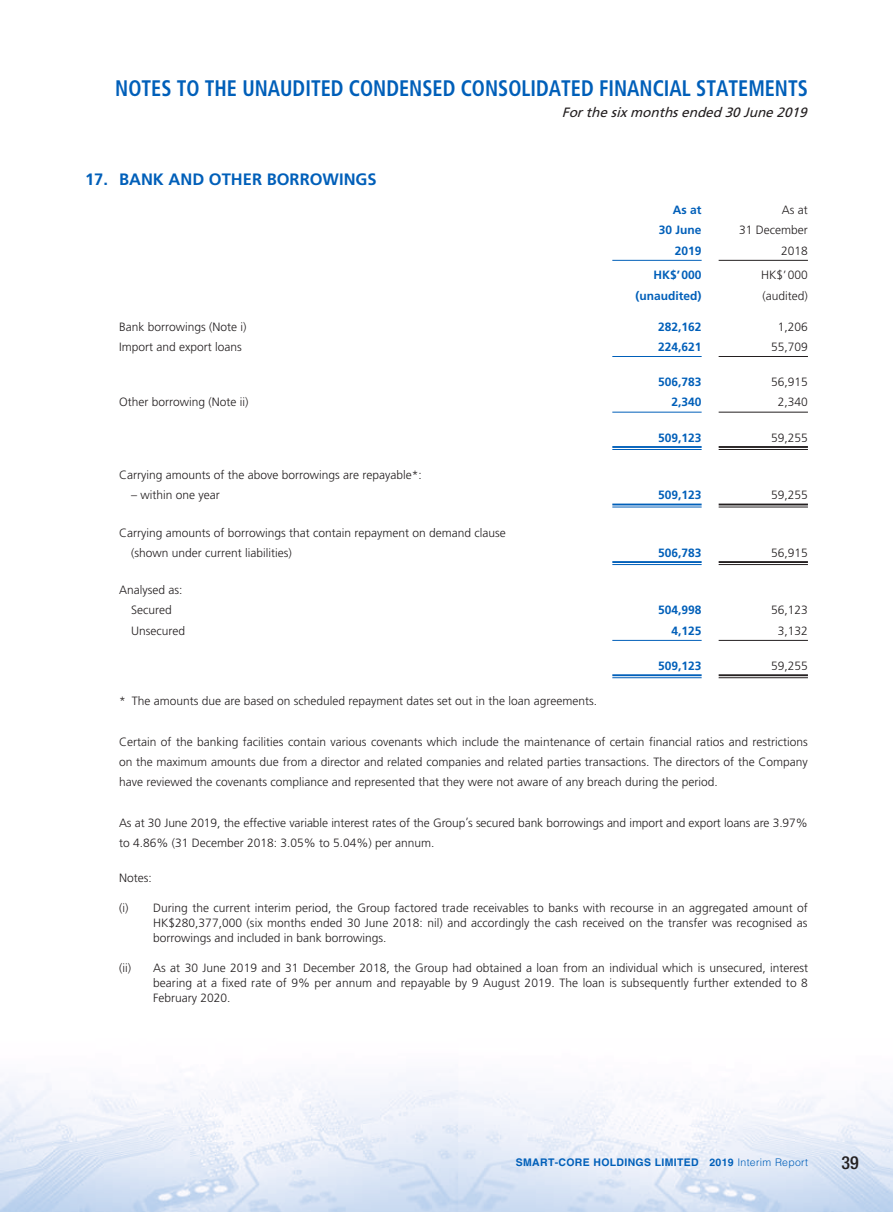
<style>
.page{position:relative;width:893px;height:1212px;background:#fff}
.page>*{position:absolute;margin:0;border:0;box-sizing:border-box;transform-origin:0 0}
.t1{font:700 condensed 22.5px "Frutiger LT Std";color:#005fb9;scale:.9 1}
.t2{font:500 condensed 18px "Helvetica Neue LT Std";color:#231f20}
.t3{font:700 16.5px "Frutiger LT Std";color:#005fb9}
.t4{font:italic 13.5px "Frutiger LT Std";color:#231f20}
.t5{font:300 12px/20.2px "Frutiger LT Std";color:#231f20;text-align:justify}
.t6{font:700 12px/20.2px "Frutiger LT Std";color:#005fb9;text-align:right}
.t7{font:700 10.5px "Helvetica LT Std";letter-spacing:.03em;color:#005fb9}
.s1{font-weight:300}
</style>
<div class="page">
<img style="left:0;top:639px;width:893px;height:573px">
<svg style="left:604px;top:259px;width:106px;height:419px"></svg>
<hr style="left:612px;top:260px;width:90px;height:1px;background:#005fb9">
<hr style="left:719px;top:260px;width:89px;height:1px;background:#231f20">
<hr style="left:612px;top:356px;width:90px;height:1px;background:#005fb9">
<hr style="left:719px;top:356px;width:89px;height:1px;background:#231f20">
<hr style="left:612px;top:412px;width:90px;height:1px;background:#005fb9">
<hr style="left:719px;top:412px;width:89px;height:1px;background:#231f20">
<hr style="left:612px;top:446px;width:90px;height:2px;background:#005fb9">
<hr style="left:612px;top:449px;width:90px;height:1px;background:#005fb9">
<hr style="left:719px;top:446px;width:89px;height:2px;background:#231f20">
<hr style="left:719px;top:449px;width:89px;height:1px;background:#231f20">
<hr style="left:612px;top:504px;width:90px;height:1px;background:#005fb9">
<hr style="left:612px;top:507px;width:90px;height:1px;background:#005fb9">
<hr style="left:719px;top:504px;width:89px;height:1px;background:#231f20">
<hr style="left:719px;top:507px;width:89px;height:1px;background:#231f20">
<hr style="left:612px;top:561px;width:90px;height:2px;background:#005fb9">
<hr style="left:612px;top:564px;width:90px;height:1px;background:#005fb9">
<hr style="left:719px;top:561px;width:89px;height:2px;background:#231f20">
<hr style="left:719px;top:564px;width:89px;height:1px;background:#231f20">
<hr style="left:612px;top:640px;width:90px;height:1px;background:#005fb9">
<hr style="left:719px;top:640px;width:89px;height:1px;background:#231f20">
<hr style="left:612px;top:674px;width:90px;height:2px;background:#005fb9">
<hr style="left:612px;top:677px;width:90px;height:1px;background:#005fb9">
<hr style="left:719px;top:674px;width:89px;height:2px;background:#231f20">
<hr style="left:719px;top:677px;width:89px;height:1px;background:#231f20">
<h1 class="t1" style="left:115px;top:75px;width:771px">NOTES TO THE UNAUDITED CONDENSED CONSOLIDATED FINANCIAL STATEMENTS</h1>
<p class="t4" style="left:562px;top:105px;width:250px">Forthesixmonthsended 30June2019</p>
<h3 class="t3" style="left:85px;top:169px;width:293px">17. BANK AND OTHER BORROWINGS</h3>
<p class="t6" style="left:659px;top:200px;width:44px">As at<br>30 June<br>2019</p>
<p class="t5" style="left:739px;top:200px;width:70px;text-align:right">As at<br>31 December<br>2018</p>
<p class="t6" style="left:653px;top:265px;width:50px">HK$’000</p>
<p class="t5" style="left:761px;top:265px;width:48px">HK$’000</p>
<p class="t6" style="left:636px;top:285px;width:67px">(unaudited)</p>
<p class="t5" style="left:763px;top:286px;width:47px">(audited)</p>
<p class="t5" style="left:119px;top:316px;width:129px">Bank borrowings (Note i)</p>
<p class="t6" style="left:658px;top:316px;width:45px">282,162</p>
<p class="t5" style="left:778px;top:316px;width:32px">1,206</p>
<p class="t5" style="left:119px;top:337px;width:124px">Import and export loans</p>
<p class="t6" style="left:658px;top:337px;width:45px">224,621</p>
<p class="t5" style="left:771px;top:337px;width:38px">55,709</p>
<p class="t6" style="left:658px;top:372px;width:45px">506,783</p>
<p class="t5" style="left:771px;top:372px;width:38px">56,915</p>
<p class="t5" style="left:119px;top:392px;width:131px">Other borrowing (Note ii)</p>
<p class="t6" style="left:672px;top:392px;width:32px">2,340</p>
<p class="t5" style="left:778px;top:392px;width:32px">2,340</p>
<p class="t6" style="left:658px;top:428px;width:45px">509,123</p>
<p class="t5" style="left:771px;top:428px;width:38px">59,255</p>
<p class="t5" style="left:119px;top:465px;width:304px">Carrying amounts of the above borrowings are repayable*:</p>
<p class="t5" style="left:131px;top:485px;width:90px">– within one year</p>
<p class="t6" style="left:658px;top:485px;width:45px">509,123</p>
<p class="t5" style="left:771px;top:485px;width:38px">59,255</p>
<p class="t5" style="left:131px;top:523px;width:376px;text-indent:-12px">Carrying amounts of borrowings that contain repayment on demand clause (shown under current liabilities)</p>
<p class="t6" style="left:658px;top:543px;width:45px">506,783</p>
<p class="t5" style="left:771px;top:543px;width:38px">56,915</p>
<p class="t5" style="left:119px;top:580px;width:65px;text-align:center">Analysed as:<br>Secured</p>
<p class="t6" style="left:658px;top:600px;width:45px">504,998</p>
<p class="t5" style="left:771px;top:600px;width:38px">56,123</p>
<p class="t5" style="left:131px;top:621px;width:56px">Unsecured</p>
<p class="t6" style="left:672px;top:620px;width:32px">4,125</p>
<p class="t5" style="left:778px;top:621px;width:32px">3,132</p>
<p class="t6" style="left:658px;top:656px;width:45px">509,123</p>
<p class="t5" style="left:771px;top:656px;width:38px">59,255</p>
<p class="t5" style="left:119px;top:691px;width:480px">* The amounts due are based on scheduled repayment dates set out in the loan agreements.</p>
<p class="t5" style="left:119px;top:731px;width:690px">Certain of the banking facilities contain various covenants which include the maintenance of certain financial ratios and restrictions on the maximum amounts due from a director and related companies and related parties transactions. The directors of the Company have reviewed the covenants compliance and represented that they were not aware of any breach during the period.</p>
<p class="t5" style="left:119px;top:812px;width:690px">As at 30 June 2019, the effective variable interest rates of the Group’s secured bank borrowings and import and export loans are 3.97% to 4.86% (31 December 2018: 3.05% to 5.04%) per annum.</p>
<p class="t5" style="left:119px;top:868px;width:34px">Notes:</p>
<p class="t5" style="left:153px;top:900px;width:656px;line-height:15px;text-indent:-34px">(i) During the current interim period, the Group factored trade receivables to banks with recourse in an aggregated amount of HK$280,377,000 (six months ended 30 June 2018: nil) and accordingly the cash received on the transfer was recognised as borrowings and included in bank borrowings.</p>
<p class="t5" style="left:119px;top:958px;width:13px">(ii)</p>
<p class="t5" style="left:153px;top:960px;width:657px;line-height:15px">As at 30 June 2019 and 31 December 2018, the Group had obtained a loan from an individual which is unsecured, interest bearing at a fixed rate of 9% per annum and repayable by 9 August 2019. The loan is subsequently further extended to 8<br>February 2020.</p>
<p class="t7" style="left:516px;top:1155px;width:294px">SMART-CORE HOLDINGS LIMITED 2019 <span class="s1">Interim Report</span></p>
<h2 class="t2" style="left:842px;top:1152px;width:19px">39</h2>
</div>
